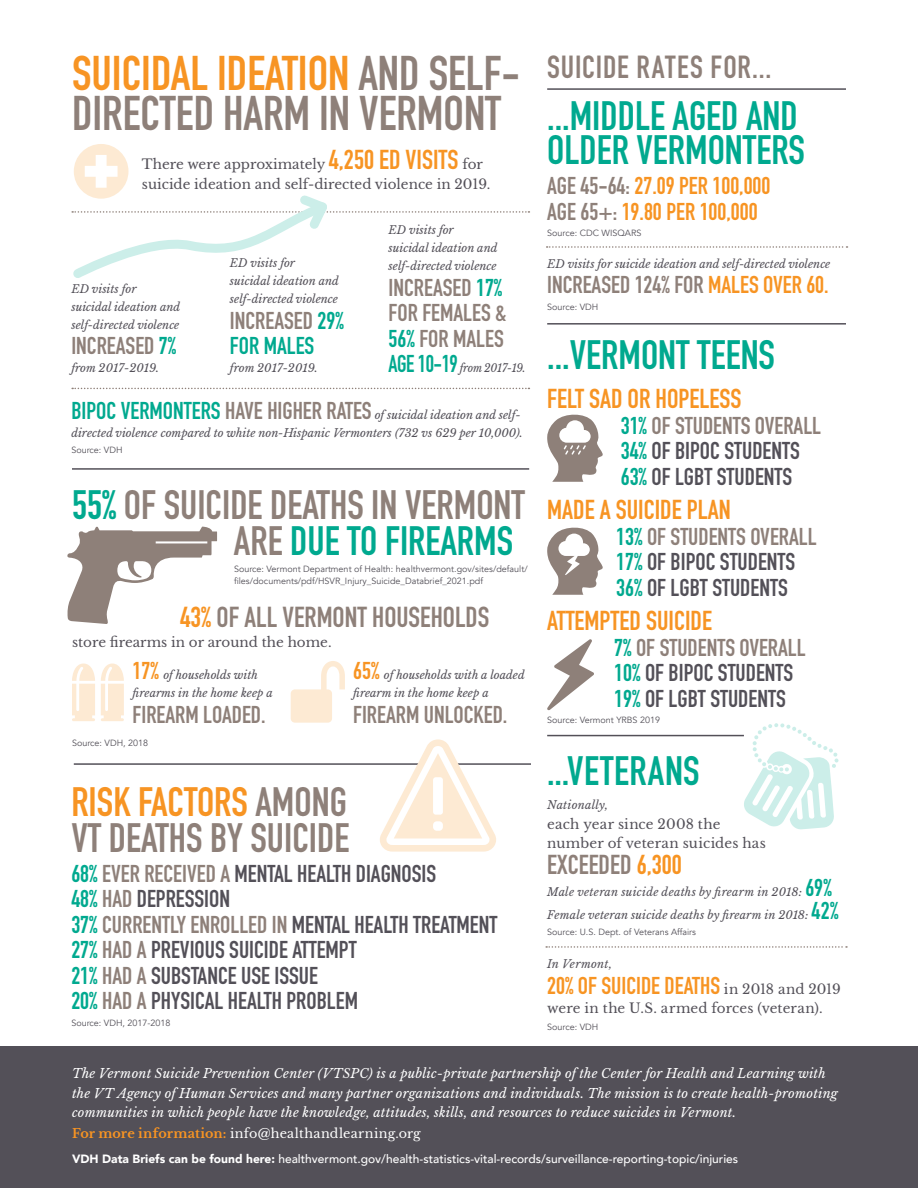
<style>
.page{position:relative;width:918px;height:1188px;background:#fff}
.page>*{position:absolute;margin:0;border:0;box-sizing:border-box;transform-origin:0 0}
.t1{font:48px/40.5px "DIN Engschrift Std";color:#8e8079}
.t2{font:40.5px/36px "DIN Engschrift Std";color:#8e8079;text-align:right}
.t3{font:40.5px/34.5px "DIN Engschrift Std";color:#00a98f}
.t4{font:31.5px "DIN Engschrift Std";letter-spacing:.025em;color:#8e8079}
.t5{font:28.5px "DIN Engschrift Std";color:#8e8079}
.t6{font:27px "DIN Engschrift Std";color:#f79423}
.t7{font:27px "DIN Engschrift Std";color:#8e8079}
.t8{font:24px "DIN Engschrift Std";color:#535058}
.t9{font:24px/25.5px "DIN Engschrift Std";color:#8e8079}
.t10{font:24px "DIN Engschrift Std";color:#f79423}
.t11{font:24px/25.5px "DIN Engschrift Std";color:#00a98f}
.t12{font:13.5px/19.5px "Libre Baskerville";color:#535058}
.t13{font:italic 12.75px/19.5px "Libre Baskerville";letter-spacing:.015em;color:#fff}
.t14{font:12.75px "Libre Baskerville";letter-spacing:.025em;color:#fff}
.t15{font:500 12px "Avenir";color:#fff}
.t16{font:italic 11.25px/18px "Libre Baskerville";color:#535058}
.t17{font:italic 11.25px "Libre Baskerville";letter-spacing:.02em;color:#535058}
.t18{font:italic 11.25px "Libre Baskerville";letter-spacing:-.02em;color:#535058;scale:.93 1}
.t19{font:9px/12px "Avenir";color:#535058}
.s1{color:#f79423}
.s2{font-family:"DIN Engschrift Std";font-size:27px;color:#f79423}
.s3{color:#00a98f}
.s4{font-family:"DIN Engschrift Std";font-style:normal;font-size:24px;color:#00a98f}
.s5{font-family:"DIN Engschrift Std";font-style:normal;font-size:24px;color:#8e8079}
.s6{color:#8e8079}
.s7{font-family:"DIN Engschrift Std";font-style:normal;font-size:24px;color:#f79423}
.s8{font-family:"Libre Baskerville";font-size:13.5px;color:#535058}
.s9{font-weight:700;color:#f79423}
.s10{font-weight:900}
</style>
<div class="page">
<div style="left:0;top:1047px;width:918px;height:141px;background:#535058"></div>
<hr style="left:547px;top:323px;width:299px;height:2px;background:#535058">
<hr style="left:72px;top:468px;width:457px;height:2px;background:#535058">
<hr style="left:74px;top:763px;width:457px;height:2px;background:#535058">
<hr style="left:547px;top:88px;width:299px;height:2px;background:#535058">
<hr style="left:547px;top:735px;width:197px;height:1px;background:#535058">
<svg style="left:546px;top:946px;width:301px;height:2px"></svg>
<svg style="left:547px;top:246px;width:301px;height:2px"></svg>
<svg style="left:72px;top:388px;width:457px;height:1px"></svg>
<svg style="left:547px;top:414px;width:56px;height:68px"></svg>
<svg style="left:742px;top:723px;width:96px;height:107px"></svg>
<svg style="left:67px;top:527px;width:150px;height:97px"></svg>
<svg style="left:72px;top:664px;width:52px;height:57px"></svg>
<svg style="left:291px;top:661px;width:54px;height:62px"></svg>
<svg style="left:379px;top:739px;width:118px;height:113px"></svg>
<div style="left:433px;top:821px;width:10px;height:10px;background:#fff;border-radius:4px"></div>
<div style="left:433px;top:777px;width:10px;height:38px;background:#fff;border-radius:3px"></div>
<svg style="left:71px;top:144px;width:458px;height:134px"></svg>
<svg style="left:547px;top:527px;width:56px;height:68px"></svg>
<svg style="left:547px;top:639px;width:47px;height:72px"></svg>
<p class="t1" style="left:72px;top:53px;width:450px"><span class="s1">SUICIDAL IDEATION</span> AND SELF-<br>DIRECTED HARM IN VERMONT</p>
<p class="t12" style="left:142px;top:155px;width:350px">There were approximately <span class="s2">4,250 ED VISITS</span> for suicide ideation and self-directed violence in 2019.</p>
<p class="t16" style="left:389px;top:221px;width:110px">ED visits for<br>suicidal ideation and self-directed violence</p>
<p class="t9" style="left:389px;top:275px;width:120px">INCREASED <span class="s3">17%<br></span>FOR FEMALES &amp;<br><span class="s3">56%</span> FOR MALES</p>
<p class="t18" style="left:389px;top:361px;width:149px"><span class="s4">AGE 10-19</span> from 2017-19.</p>
<p class="t16" style="left:71px;top:406px;width:453px"><span class="s4">BIPOC VERMONTERS</span> <span class="s5">HAVE HIGHER RATES</span> of suicidal ideation and self&shy;directed violence compared to white non-Hispanic Vermonters (732 vs 629 per 10,000).</p>
<p class="t19" style="left:71px;top:444px;width:53px">Source: VDH</p>
<p class="t16" style="left:230px;top:254px;width:110px">ED visits for<br>suicidal ideation and self-directed violence</p>
<p class="t11" style="left:230px;top:308px;width:115px"><span class="s6">INCREASED</span> 29%<br>FOR MALES</p>
<p class="t16" style="left:230px;top:359px;width:89px">from 2017-2019.</p>
<p class="t16" style="left:71px;top:280px;width:110px">ED visits for<br>suicidal ideation and self-directed violence</p>
<p class="t9" style="left:71px;top:333px;width:106px">INCREASED <span class="s3">7%</span></p>
<p class="t16" style="left:71px;top:359px;width:89px">from 2017-2019.</p>
<p class="t2" style="left:72px;top:487px;width:455px"><span class="s3">55%</span> OF SUICIDE DEATHS IN VERMONT<br>ARE <span class="s3">DUE TO FIREARMS</span></p>
<p class="t19" style="left:234px;top:563px;width:295px">Source: Vermont Department of Health: healthvermont.gov/sites/default/ files/documents/pdf/HSVR_Injury_Suicide_Databrief_2021.pdf</p>
<p class="t5" style="left:180px;top:600px;width:311px"><span class="s1">43%</span> OF ALL VERMONT HOUSEHOLDS</p>
<p class="t12" style="left:72px;top:632px;width:261px">store firearms in or around the home.</p>
<p class="t16" style="left:133px;top:666px;width:142px"><span class="s7">17%</span> of households with firearms in the home keep a</p>
<p class="t9" style="left:133px;top:702px;width:135px">FIREARM LOADED.</p>
<p class="t19" style="left:72px;top:737px;width:78px">Source: VDH, 2018</p>
<p class="t16" style="left:353px;top:666px;width:173px"><span class="s7">65%</span> of households with a loaded firearm in the home keep a</p>
<p class="t9" style="left:353px;top:702px;width:156px">FIREARM UNLOCKED.</p>
<p class="t2" style="left:71px;top:784px;width:280px;text-align:left"><span class="s1">RISK FACTORS</span> AMONG<br>VT DEATHS BY SUICIDE</p>
<p class="t8" style="left:71px;top:859px;width:366px"><span class="s3">68%</span> <span class="s6">EVER RECEIVED A</span> MENTAL HEALTH DIAGNOSIS</p>
<p class="t8" style="left:71px;top:885px;width:160px"><span class="s3">48%</span> <span class="s6">HAD</span> DEPRESSION</p>
<p class="t8" style="left:71px;top:910px;width:428px"><span class="s3">37%</span> <span class="s6">CURRENTLY ENROLLED IN</span> MENTAL HEALTH TREATMENT</p>
<p class="t8" style="left:71px;top:936px;width:287px"><span class="s3">27%</span> <span class="s6">HAD A</span> PREVIOUS SUICIDE ATTEMPT</p>
<p class="t8" style="left:71px;top:961px;width:248px"><span class="s3">21%</span> <span class="s6">HAD A</span> SUBSTANCE USE ISSUE</p>
<p class="t8" style="left:71px;top:987px;width:288px"><span class="s3">20%</span> <span class="s6">HAD A</span> PHYSICAL HEALTH PROBLEM</p>
<p class="t19" style="left:71px;top:1017px;width:101px">Source: VDH, 2017-2018</p>
<p class="t4" style="left:547px;top:48px;width:226px">SUICIDE RATES FOR...</p>
<p class="t3" style="left:547px;top:98px;width:259px">...MIDDLE AGED AND<br>OLDER VERMONTERS</p>
<p class="t10" style="left:547px;top:172px;width:225px"><span class="s6">AGE 45-64:</span> 27.09 PER 100,000</p>
<p class="t10" style="left:547px;top:197px;width:212px"><span class="s6">AGE 65+:</span> 19.80 PER 100,000</p>
<p class="t19" style="left:547px;top:227px;width:96px">Source: CDC WISQARS</p>
<p class="t16" style="left:547px;top:255px;width:285px">ED visits for suicide ideation and self-directed violence</p>
<p class="t9" style="left:547px;top:272px;width:283px">INCREASED 124% FOR <span class="s1">MALES OVER 60.</span></p>
<p class="t19" style="left:547px;top:301px;width:53px">Source: VDH</p>
<p class="t3" style="left:547px;top:338px;width:229px">...VERMONT TEENS</p>
<p class="t6" style="left:547px;top:383px;width:196px">FELT SAD OR HOPELESS</p>
<p class="t9" style="left:621px;top:413px;width:202px"><span class="s3">31%</span> OF STUDENTS OVERALL</p>
<p class="t8" style="left:621px;top:437px;width:181px"><span class="s3">34%</span> OF BIPOC STUDENTS</p>
<p class="t8" style="left:621px;top:462px;width:173px"><span class="s3">63%</span> OF LGBT STUDENTS</p>
<p class="t6" style="left:547px;top:494px;width:185px">MADE A SUICIDE PLAN</p>
<p class="t9" style="left:616px;top:524px;width:202px"><span class="s3">13%</span> OF STUDENTS OVERALL</p>
<p class="t8" style="left:616px;top:548px;width:181px"><span class="s3">17%</span> OF BIPOC STUDENTS</p>
<p class="t8" style="left:616px;top:573px;width:173px"><span class="s3">36%</span> OF LGBT STUDENTS</p>
<p class="t6" style="left:547px;top:605px;width:166px">ATTEMPTED SUICIDE</p>
<p class="t9" style="left:614px;top:635px;width:193px"><span class="s3">7%</span> OF STUDENTS OVERALL</p>
<p class="t8" style="left:614px;top:659px;width:181px"><span class="s3">10%</span> OF BIPOC STUDENTS</p>
<p class="t8" style="left:614px;top:684px;width:173px"><span class="s3">19%</span> OF LGBT STUDENTS</p>
<p class="t19" style="left:547px;top:714px;width:114px">Source: Vermont YRBS 2019</p>
<p class="t3" style="left:547px;top:754px;width:154px">...VETERANS</p>
<p class="t17" style="left:547px;top:798px;width:62px">Nationally,</p>
<p class="t12" style="left:547px;top:814px;width:220px">each year since 2008 the number of veteran suicides has</p>
<p class="t7" style="left:547px;top:848px;width:136px">EXCEEDED <span class="s1">6,300</span></p>
<p class="t17" style="left:547px;top:885px;width:286px">Male veteran suicide deaths by firearm in 2018: <span class="s4">69%</span></p>
<p class="t16" style="left:547px;top:906px;width:293px">Female veteran suicide deaths by firearm in 2018: <span class="s4">42%</span></p>
<p class="t19" style="left:547px;top:926px;width:150px">Source: U.S. Dept. of Veterans Affairs</p>
<p class="t17" style="left:547px;top:957px;width:66px">In Vermont,</p>
<p class="t10" style="left:547px;top:971px;width:295px">20% OF SUICIDE DEATHS <span class="s8">in 2018 and 2019</span></p>
<p class="t12" style="left:547px;top:998px;width:277px">were in the U.S. armed forces (veteran).</p>
<p class="t19" style="left:547px;top:1021px;width:53px">Source: VDH</p>
<p class="t13" style="left:72px;top:1064px;width:767px">The Vermont Suicide Prevention Center (VTSPC) is a public-private partnership of the Center for Health and Learning with the VT Agency of Human Services and many partner organizations and individuals. The mission is to create health-promoting communities in which people have the knowledge, attitudes, skills, and resources to reduce suicides in Vermont.</p>
<p class="t14" style="left:72px;top:1126px;width:350px"><span class="s9">For more information:</span> info@healthandlearning.org</p>
<p class="t15" style="left:72px;top:1148px;width:668px"><span class="s10">VDH Data Briefs can be found here:</span> healthvermont.gov/health-statistics-vital-records/surveillance-reporting-topic/injuries</p>
</div>
